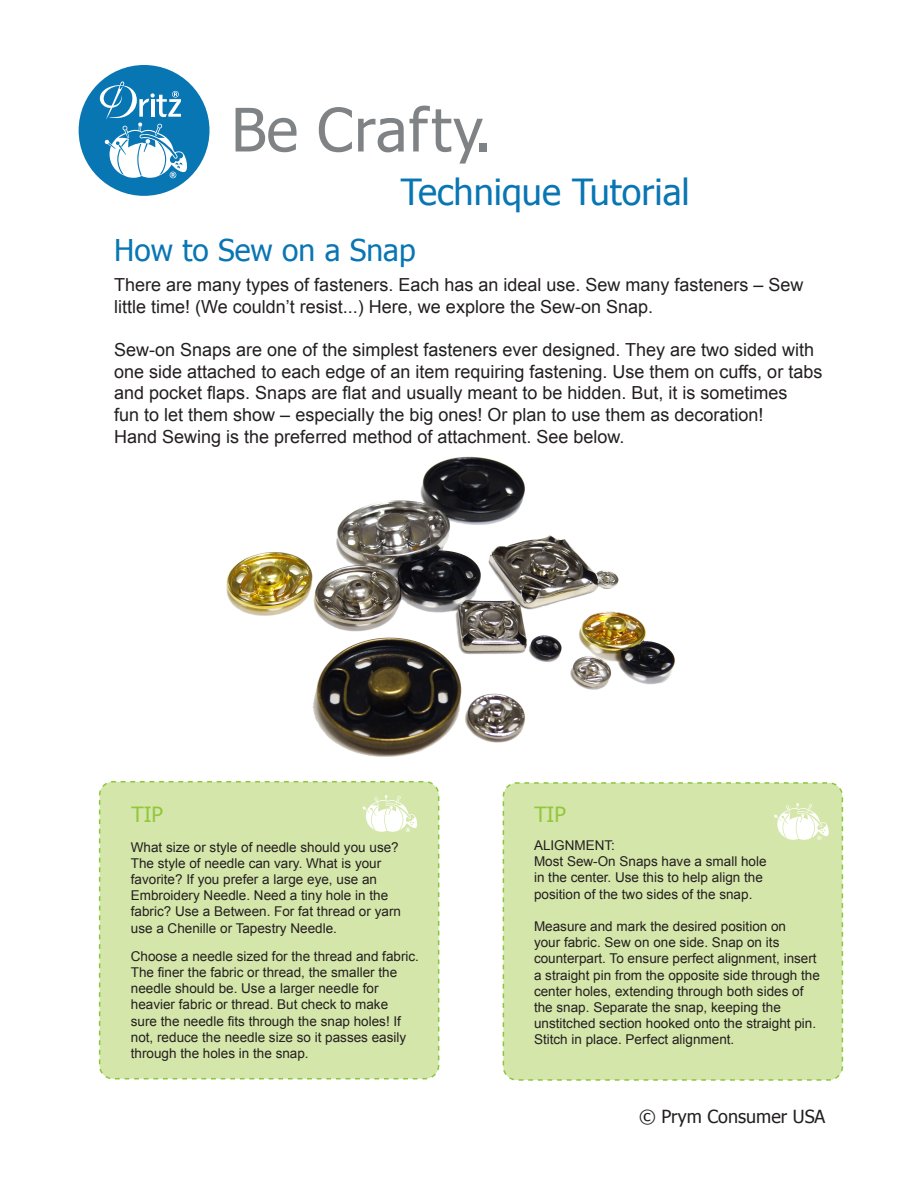
<style>
.page{position:relative;width:918px;height:1188px;background:#fff}
.page>*{position:absolute;margin:0;border:0;box-sizing:border-box;transform-origin:0 0}
.t1{font:60px "Tahoma";letter-spacing:.02em;color:#808385}
.t2{font:36px "Tahoma";color:#0976b4}
.t3{font:30px "Tahoma";color:#0976b4}
.t4{font:21px "Tahoma";color:#92c73d}
.t5{font:18px/21.6px "Arial";color:#231f20}
.t6{font:18px "Tahoma";color:#231f20}
.t7{font:13.5px/16.2px "Arial";color:#231f20}
</style>
<div class="page">
<div style="left:503px;top:783px;width:339px;height:297px;background:#d5e6aa;border-radius:14px"></div>
<div style="left:503px;top:782px;width:340px;height:299px;border:2px dashed #8bc63e;border-radius:14px"></div>
<div style="left:79px;top:65px;width:131px;height:131px;background:#0976b4;border-radius:50%"></div>
<svg style="left:100px;top:81px;width:88px;height:97px"></svg>
<svg style="left:774px;top:803px;width:55px;height:37px"></svg>
<div style="left:100px;top:782px;width:339px;height:297px;background:#d5e6aa;border-radius:14px"></div>
<div style="left:99px;top:781px;width:340px;height:298px;border:2px dashed #8bc63e;border-radius:14px"></div>
<svg style="left:363px;top:795px;width:55px;height:37px"></svg>
<img style="left:226px;top:456px;width:449px;height:301px">
<p class="t1" style="left:231px;top:91px;width:263px">Be Crafty.</p>
<p class="t2" style="left:401px;top:169px;width:291px">Technique Tutorial</p>
<p class="t3" style="left:114px;top:231px;width:303px">How to Sew on a Snap</p>
<p class="t5" style="left:114px;top:274px;width:691px">There are many types of fasteners. Each has an ideal use. Sew many fasteners – Sew little time! (We couldn’t resist...) Here, we explore the Sew-on Snap.</p>
<p class="t5" style="left:114px;top:339px;width:710px">Sew-on Snaps are one of the simplest fasteners ever designed. They are two sided with one side attached to each edge of an item requiring fastening. Use them on cuffs, or tabs and pocket flaps. Snaps are flat and usually meant to be hidden. But, it is sometimes<br>fun to let them show – especially the big ones! Or plan to use them as decoration!<br>Hand Sewing is the preferred method of attachment. See below.</p>
<p class="t4" style="left:131px;top:801px;width:33px">TIP</p>
<p class="t7" style="left:131px;top:839px;width:272px">What size or style of needle should you use?<br>The style of needle can vary. What is your favorite? If you prefer a large eye, use an Embroidery Needle. Need a tiny hole in the fabric? Use a Between. For fat thread or yarn use a Chenille or Tapestry Needle.</p>
<p class="t7" style="left:131px;top:948px;width:290px">Choose a needle sized for the thread and fabric.<br>The finer the fabric or thread, the smaller the needle should be. Use a larger needle for heavier fabric or thread. But check to make<br>sure the needle fits through the snap holes! If not, reduce the needle size so it passes easily through the holes in the snap.</p>
<p class="t4" style="left:534px;top:801px;width:33px">TIP</p>
<p class="t7" style="left:534px;top:837px;width:234px">ALIGNMENT:<br>Most Sew-On Snaps have a small hole in the center. Use this to help align the position of the two sides of the snap.</p>
<p class="t7" style="left:534px;top:918px;width:287px">Measure and mark the desired position on<br>your fabric. Sew on one side. Snap on its counterpart. To ensure perfect alignment, insert a straight pin from the opposite side through the center holes, extending through both sides of the snap. Separate the snap, keeping the unstitched section hooked onto the straight pin.<br>Stitch in place. Perfect alignment.</p>
<p class="t6" style="left:639px;top:1105px;width:188px">© Prym Consumer USA</p>
</div>
